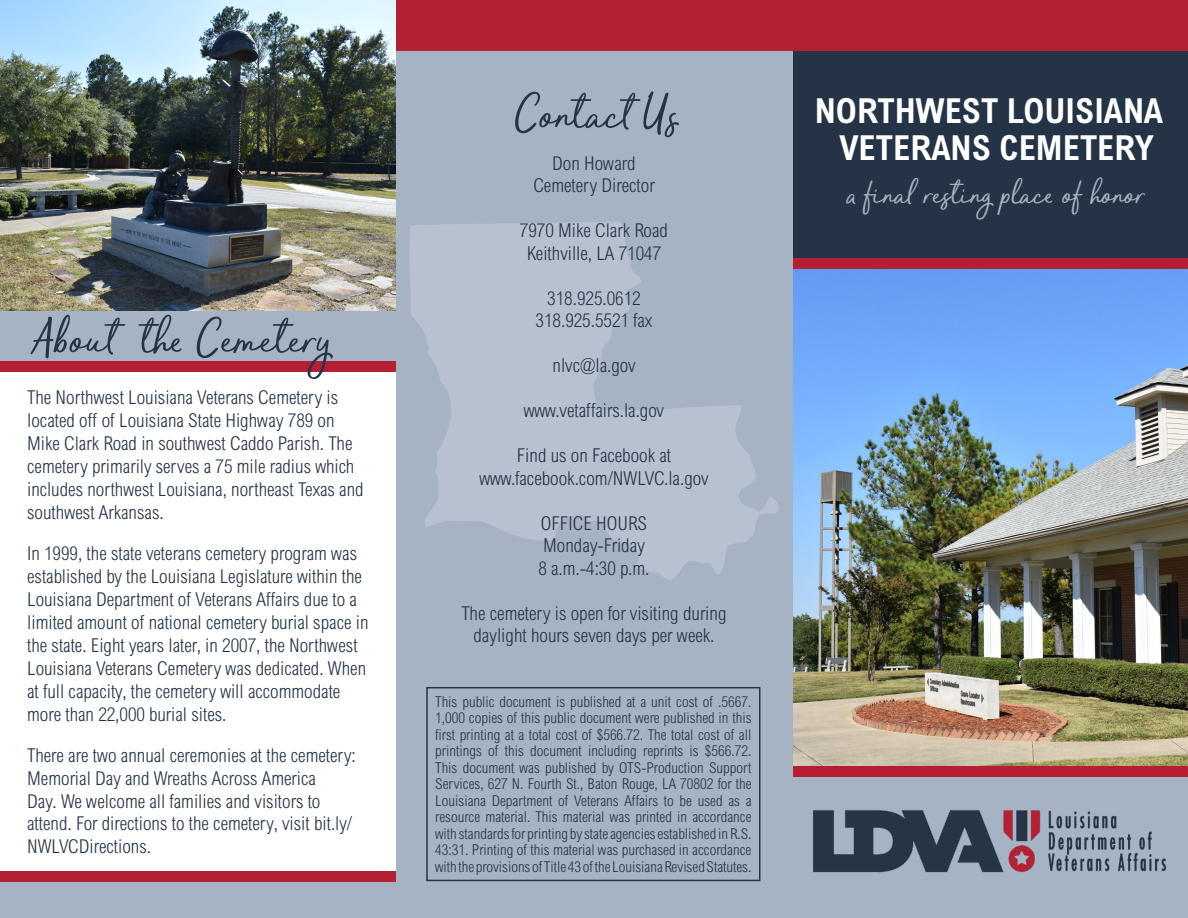
<style>
.page{position:relative;width:1188px;height:918px;background:#fff}
.page>*{position:absolute;margin:0;border:0;box-sizing:border-box;transform-origin:0 0}
.t1{font:52.5px "Morning Dew";color:#253346}
.t2{font:36px "Morning Dew";color:#a6b3c5}
.t3{font:700 condensed 34.5px "Arial MT Std";color:#fff}
.t4{font:300 condensed 19.2px/23px "Arial MT Std";color:#253346}
.t5{font:300 condensed 15px/16.5px "Arial MT Std";color:#253346;text-align:justify}
</style>
<div class="page">
<img style="left:792px;top:268px;width:396px;height:498px">
<div style="left:787px;top:48px;width:401px;height:215px;background:#253346"></div>
<div style="left:792px;top:767px;width:396px;height:151px;background:#a6b3c5"></div>
<div style="left:0;top:881px;width:396px;height:37px;background:#a6b3c5"></div>
<img style="left:813px;top:810px;width:353px;height:63px">
<div style="left:792px;top:258px;width:396px;height:10px;background:#b41f33"></div>
<div style="left:792px;top:766px;width:396px;height:11px;background:#b41f33"></div>
<div style="left:0;top:872px;width:396px;height:10px;background:#b41f33"></div>
<div style="left:396px;top:0;width:396px;height:918px;background:#a6b3c5"></div>
<svg style="left:410px;top:222px;width:369px;height:358px;fill:#b7c1d0"></svg>
<div style="left:426px;top:687px;width:334px;height:194px;border:2px solid #253346"></div>
<div style="left:396px;top:0;width:792px;height:51px;background:#b41f33"></div>
<div style="left:0;top:309px;width:396px;height:52px;background:#a6b3c5"></div>
<div style="left:0;top:361px;width:396px;height:10px;background:#b41f33"></div>
<img style="left:0;top:0;width:396px;height:310px">
<p class="t1" style="left:33px;top:303px;width:300px">About the Cemetery</p>
<p class="t4" style="left:27px;top:386px;width:338px">The Northwest Louisiana Veterans Cemetery is located off of Louisiana State Highway 789 on Mike Clark Road in southwest Caddo Parish. The cemetery primarily serves a 75 mile radius which includes northwest Louisiana, northeast Texas and southwest Arkansas.</p>
<p class="t4" style="left:27px;top:542px;width:343px">In 1999, the state veterans cemetery program was established by the Louisiana Legislature within the Louisiana Department of Veterans Affairs due to a limited amount of national cemetery burial space in the state. Eight years later, in 2007, the Northwest Louisiana Veterans Cemetery was dedicated. When at full capacity, the cemetery will accommodate more than 22,000 burial sites.</p>
<p class="t4" style="left:27px;top:743px;width:330px">There are two annual ceremonies at the cemetery:<br>Memorial Day and Wreaths Across America<br>Day. We welcome all families and visitors to attend. For directions to the cemetery, visit bit.ly/ NWLVCDirections.</p>
<p class="t1" style="left:516px;top:78px;width:164px">Contact Us</p>
<p class="t4" style="left:552px;top:151px;width:85px">Don Howard</p>
<p class="t4" style="left:533px;top:174px;width:123px">Cemetery Director</p>
<p class="t4" style="left:520px;top:219px;width:150px">7970 Mike Clark Road</p>
<p class="t4" style="left:527px;top:241px;width:136px">Keithville, LA 71047</p>
<p class="t4" style="left:547px;top:286px;width:95px">318.925.0612</p>
<p class="t4" style="left:536px;top:309px;width:118px">318.925.5521 fax</p>
<p class="t4" style="left:553px;top:354px;width:84px">nlvc@la.gov</p>
<p class="t4" style="left:524px;top:399px;width:142px">www.vetaffairs.la.gov</p>
<p class="t4" style="left:517px;top:444px;width:156px">Find us on Facebook at</p>
<p class="t4" style="left:480px;top:466px;width:230px">www.facebook.com/NWLVC.la.gov</p>
<p class="t4" style="left:541px;top:511px;width:108px">OFFICE HOURS</p>
<p class="t4" style="left:543px;top:534px;width:103px">Monday-Friday</p>
<p class="t4" style="left:538px;top:556px;width:113px">8 a.m.-4:30 p.m.</p>
<p class="t4" style="left:461px;top:601px;width:267px;line-height:22.5px;text-align:center">The cemetery is open for visiting during daylight hours seven days per week.</p>
<p class="t5" style="left:435px;top:693px;width:318px">This public document is published at a unit cost of .5667.<br>1,000 copies of this public document were published in this first printing at a total cost of $566.72. The total cost of all printings of this document including reprints is $566.72.<br>This document was published by OTS-Production Support Services, 627 N. Fourth St., Baton Rouge, LA 70802 for the Louisiana Department of Veterans Affairs to be used as a resource material. This material was printed in accordance with standards for printing by state agencies established in R.S.<br>43:31. Printing of this material was purchased in accordance with the provisions of Title 43 of the Louisiana Revised Statutes.</p>
<p class="t3" style="left:815px;top:91px;width:350px">NORTHWEST LOUISIANA</p>
<p class="t3" style="left:839px;top:128px;width:316px">VETERANS CEMETERY</p>
<p class="t2" style="left:848px;top:169px;width:300px">a final resting place of honor</p>
</div>
